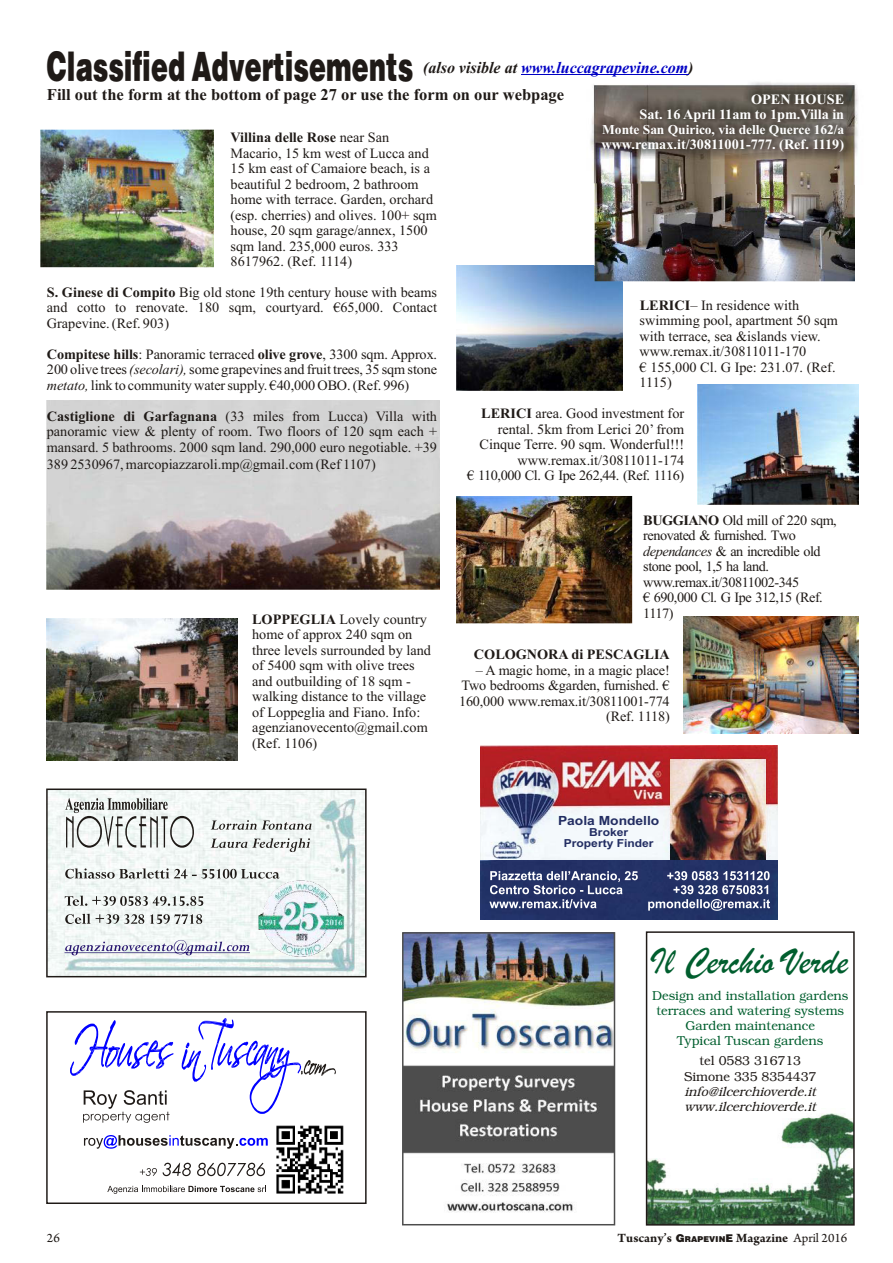
<style>
.page{position:relative;width:893px;height:1263px;background:#fff}
.page>*{position:absolute;margin:0;border:0;box-sizing:border-box;transform-origin:0 0}
.t1{font:900 45px "Helvetica";color:#1f1a17;scale:.63 1}
.t2{font:italic 38.85px "Brush Script";color:#005e2e}
.t3{font:700 16.5px/27.5px "Times New Roman";color:#1f1a17}
.t4{font:14.25px/15.5px "Times New Roman";color:#1f1a17}
.t5{font:14.25px/15.5px "Times New Roman";letter-spacing:-.035em;color:#1f1a17}
.t6{font:700 14.25px/15.5px "Times New Roman";color:#fff;text-align:right}
.t7{font:700 14.25px "Times New Roman";color:#1f1a17}
.t8{font:700 13.5px "Arno Pro";color:#1f1a17}
.t9{font:700 13.5px "Times New Roman";color:#fff}
.t10{font:13.5px "Arno Pro";color:#1f1a17}
.t11{font:12.9px/15.3px "Bookman";color:#005e2e;text-align:center}
.t12{font:italic 12.9px/15.3px "Bookman";color:#1f1a17}
.t13{font:12.9px/15.3px "Bookman";color:#1f1a17;text-align:center}
.t14{font:700 12.6px "Arial";color:#222d62;scale:1.09 1}
.t15{font:700 11.1px/11.2px "Arial";color:#222d62;text-align:center;scale:1.09 1}
.s1{font-style:italic}
.s2{font-style:italic;color:#0000c4}
.s3{font-weight:700}
.s4{font-family:"Arial Unicode MS";font-size:13.5px}
.s5{font-family:"Helvetica";font-weight:900;font-size:12px}
.s6{font-family:"Helvetica";font-weight:900;font-size:9px}
.s7{font-weight:400}
</style>
<div class="page">
<hr style="left:521px;top:74px;width:167px;height:1px;background:#0000c4">
<div style="left:46px;top:1011px;width:321px;height:193px;border:1px solid #1f1a17"></div>
<svg style="left:140px;top:1163px;width:51px;height:13px"></svg>
<svg style="left:197px;top:1163px;width:68px;height:13px"></svg>
<svg style="left:83px;top:1090px;width:87px;height:33px"></svg>
<svg style="left:107px;top:1186px;width:159px;height:8px"></svg>
<img style="left:276px;top:1125px;width:68px;height:69px">
<svg style="left:84px;top:1135px;width:184px;height:14px"></svg>
<svg style="left:70px;top:1020px;width:103px;height:56px"></svg>
<svg style="left:182px;top:1018px;width:154px;height:96px"></svg>
<img style="left:46px;top:400px;width:393px;height:190px">
<img style="left:48px;top:790px;width:317px;height:185px">
<div style="left:46px;top:788px;width:321px;height:189px;border:1px solid #1f1a17"></div>
<img style="left:66px;top:799px;width:290px;height:172px">
<svg style="left:65px;top:868px;width:214px;height:56px"></svg>
<svg style="left:65px;top:940px;width:185px;height:15px"></svg>
<svg style="left:211px;top:820px;width:101px;height:32px"></svg>
<svg style="left:65px;top:798px;width:129px;height:50px"></svg>
<img style="left:258px;top:880px;width:86px;height:77px">
<img style="left:47px;top:618px;width:190px;height:143px">
<img style="left:404px;top:934px;width:209px;height:279px">
<div style="left:402px;top:932px;width:213px;height:293px;border:1px solid #4d4d4d"></div>
<img style="left:648px;top:1113px;width:205px;height:110px">
<div style="left:646px;top:931px;width:209px;height:294px;border:1px solid #1f1a17"></div>
<img style="left:40px;top:130px;width:174px;height:137px">
<img style="left:456px;top:266px;width:166px;height:124px">
<img style="left:698px;top:384px;width:160px;height:121px">
<img style="left:683px;top:616px;width:175px;height:117px">
<img style="left:456px;top:496px;width:176px;height:127px">
<img style="left:594px;top:185px;width:260px;height:96px">
<img style="left:590px;top:82px;width:268px;height:103px">
<img style="left:481px;top:745px;width:296px;height:174px">
<img style="left:670px;top:760px;width:95px;height:101px">
<svg style="left:489px;top:871px;width:281px;height:40px;background:#545f88"></svg>
<h1 class="t1" style="left:47px;top:50px;width:583px">Classified Advertisements</h1>
<p class="t3" style="left:47px;top:55px;width:648px;text-indent:376px"><span class="s1">(also visible at</span> <span class="s2">www.luccagrapevine.com</span><span class="s1">)<br></span>Fill out the form at the bottom of page 27 or use the form on our webpage</p>
<p class="t6" style="left:639px;top:93px;width:206px">OPEN HOUSE<br>Sat. 16 April 11am to 1pm.Villa in</p>
<p class="t9" style="left:602px;top:125px;width:244px">Monte San Quirico, via delle Querce 162/a</p>
<p class="t6" style="left:601px;top:138px;width:244px">www.remax.it/30811001-777. (Ref. 1119)</p>
<p class="t4" style="left:231px;top:131px;width:208px"><span class="s3">Villina delle Rose</span> near San<br>Macario, 15 km west of Lucca and<br>15 km east of Camaiore beach, is a beautiful 2 bedroom, 2 bathroom home with terrace. Garden, orchard (esp. cherries) and olives. 100+ sqm house, 20 sqm garage/annex, 1500 sqm land. 235,000 euros. 333<br>8617962. (Ref. 1114)</p>
<p class="t4" style="left:47px;top:286px;width:392px"><span class="s3">S. Ginese di Compito</span> Big old stone 19th century house with beams and cotto to renovate. 180 sqm, courtyard. €65,000. Contact</p>
<p class="t4" style="left:640px;top:299px;width:161px"><span class="s3">LERICI</span>– In residence with</p>
<p class="t4" style="left:47px;top:317px;width:124px">Grapevine. (Ref. 903)</p>
<p class="t4" style="left:640px;top:314px;width:200px">swimming pool, apartment 50 sqm with terrace, sea &amp;islands view.</p>
<p class="t4" style="left:47px;top:348px;width:392px"><span class="s3">Compitese hills</span>: Panoramic terraced <span class="s3">olive grove</span>, 3300 sqm. Approx.</p>
<p class="t4" style="left:640px;top:345px;width:168px">www.remax.it/30811011-170</p>
<p class="t4" style="left:47px;top:363px;width:392px">200 olive trees <span class="s1">(secolari),</span>some grapevines and fruit trees,35 sqm stone</p>
<p class="t4" style="left:640px;top:361px;width:197px">€ 155,000 Cl. G Ipe: 231.07. (Ref.</p>
<p class="t4" style="left:47px;top:379px;width:364px"><span class="s1">metato,</span>link to community water supply. €40,000 OBO. (Ref. 996)</p>
<p class="t4" style="left:481px;top:368px;width:205px;line-height:30.9px;text-indent:158px">1115)<br><span class="s3">LERICI</span> area. Good investment for</p>
<p class="t4" style="left:467px;top:423px;width:218px;text-align:right">rental. 5km from Lerici 20’ from Cinque Terre. 90 sqm. Wonderful!!! www.remax.it/30811011-174<br>€ 110,000 Cl. G Ipe 262,44. (Ref. 1116)</p>
<p class="t5" style="left:643px;top:514px;width:195px"><span class="s3">BUGGIANO</span> Old mill of 220 sqm, renovated &amp; furnished. Two <span class="s1">dependances</span> &amp; an incredible old stone pool, 1,5 ha land. www.remax.it/30811002-345<br>€ 690,000 Cl. G Ipe 312,15 (Ref.<br>1117)</p>
<p class="t4" style="left:47px;top:409px;width:392px;text-align:justify"><span class="s3">Castiglione di Garfagnana</span> (33 miles from Lucca) Villa with panoramic view &amp; plenty of room. Two floors of 120 sqm each + mansard. 5 bathrooms. 2000 sqm land. 290,000 euro negotiable. +39</p>
<p class="t4" style="left:47px;top:458px;width:330px">389 2530967, marcopiazzaroli<span class="s4">.</span>mp@gmail<span class="s4">.</span>com (Ref 1107)</p>
<p class="t4" style="left:252px;top:613px;width:180px"><span class="s3">LOPPEGLIA</span> Lovely country home of approx 240 sqm on three levels surrounded by land</p>
<p class="t7" style="left:474px;top:649px;width:197px">COLOGNORA di PESCAGLIA</p>
<p class="t4" style="left:252px;top:659px;width:164px">of 5400 sqm with olive trees</p>
<p class="t4" style="left:476px;top:663px;width:195px">– A magic home, in a magic place!</p>
<p class="t4" style="left:252px;top:675px;width:160px">and outbuilding of 18 sqm -</p>
<p class="t4" style="left:462px;top:679px;width:210px">Two bedrooms &amp;garden, furnished. €</p>
<p class="t4" style="left:252px;top:690px;width:176px">walking distance to the village</p>
<p class="t4" style="left:459px;top:694px;width:212px">160,000 www.remax.it/30811001-774</p>
<p class="t4" style="left:252px;top:706px;width:170px">of Loppeglia and Fiano. Info:</p>
<p class="t4" style="left:606px;top:710px;width:65px">(Ref. 1118)</p>
<p class="t4" style="left:252px;top:721px;width:177px">agenzianovecento@gmail.com (Ref. 1106)</p>
<p class="t14" style="left:558px;top:813px;width:94px">Paola Mondello</p>
<p class="t15" style="left:564px;top:827px;width:84px">Broker<br>Property Finder</p>
<h2 class="t2" style="left:650px;top:950px;width:200px">Il Cerchio Verde</h2>
<p class="t11" style="left:652px;top:989px;width:198px">Design and installation gardens terraces and watering systems<br>Garden maintenance<br>Typical Tuscan gardens</p>
<p class="t13" style="left:684px;top:1054px;width:134px">tel 0583 316713<br>Simone 335 8354437</p>
<p class="t12" style="left:684px;top:1085px;width:133px">info@ilcerchioverde.it www.ilcerchioverde.it</p>
<p class="t10" style="left:47px;top:1232px;width:14px">26</p>
<p class="t8" style="left:618px;top:1232px;width:231px">Tuscany’s <span class="s5">G</span><span class="s6">RAPEVIN</span><span class="s5">E</span> Magazine <span class="s7">April 2016</span></p>
</div>
